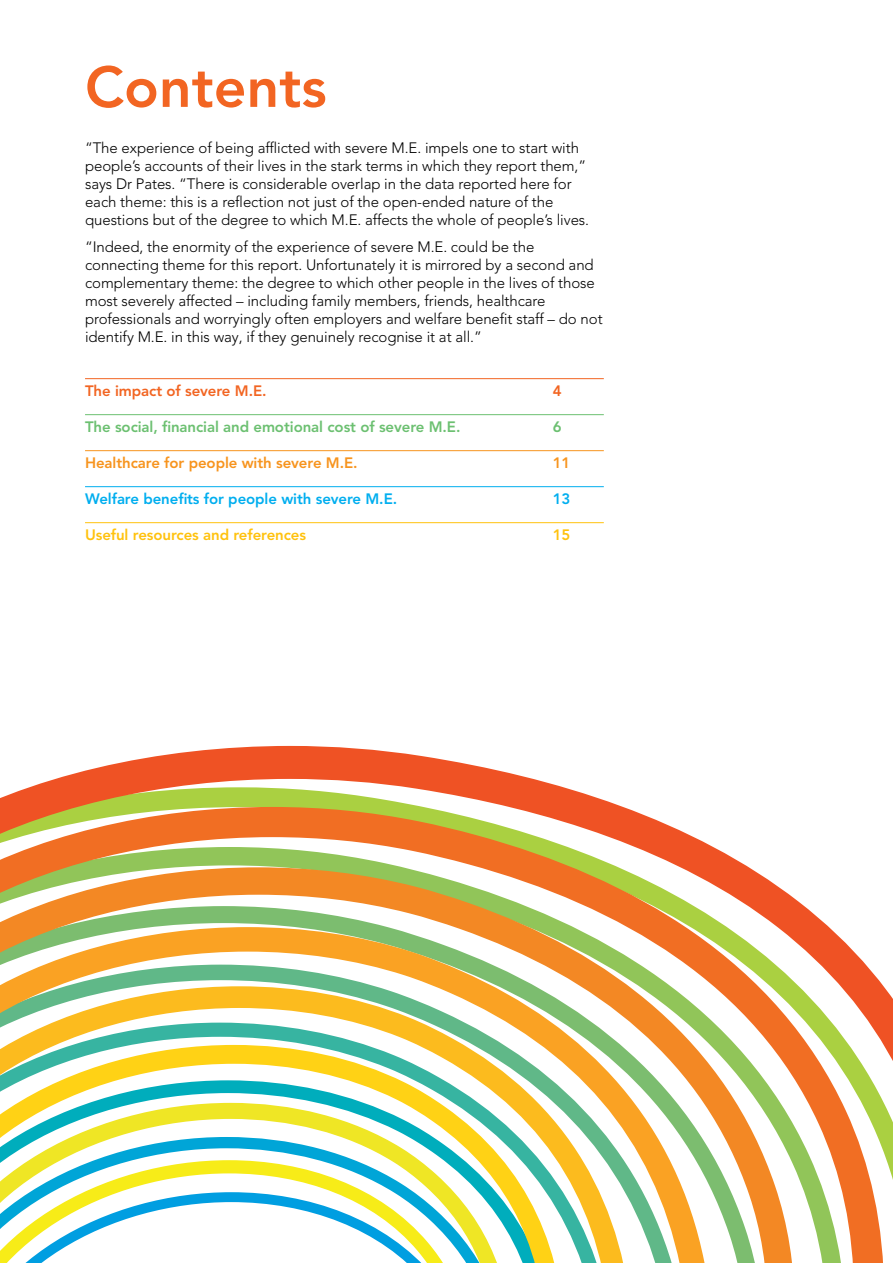
<style>
.page{position:relative;width:893px;height:1263px;background:#fff}
.page>*{position:absolute;margin:0;border:0;box-sizing:border-box;transform-origin:0 0}
.t1{font:800 57px "Avenir LT Pro";color:#f26522}
.t2{font:300 15px/18px "Avenir LT Pro";letter-spacing:-.005em;color:#000}
.t3{font:800 15px "Avenir LT Pro";letter-spacing:-.005em;color:#6cc071}
.t4{font:800 15px "Avenir LT Pro";letter-spacing:-.005em;color:#00aeef}
.t5{font:800 15px "Avenir LT Pro";letter-spacing:-.005em;color:#f7941e}
.t6{font:800 15px "Avenir LT Pro";letter-spacing:-.005em;color:#ffc20e}
.t7{font:800 15px "Avenir LT Pro";letter-spacing:-.005em;color:#f26522}
</style>
<div class="page">
<svg style="left:0;top:746px;width:623px;height:61px"></svg>
<svg style="left:0;top:807px;width:748px;height:60px"></svg>
<svg style="left:0;top:867px;width:829px;height:60px"></svg>
<svg style="left:0;top:927px;width:884px;height:59px"></svg>
<svg style="left:0;top:986px;width:893px;height:59px"></svg>
<svg style="left:0;top:1045px;width:893px;height:58px"></svg>
<svg style="left:0;top:1103px;width:893px;height:57px"></svg>
<svg style="left:0;top:1160px;width:893px;height:103px"></svg>
<hr style="left:85px;top:378px;width:519px;height:1px;background:#f26522">
<hr style="left:85px;top:414px;width:519px;height:1px;background:#6cc071">
<hr style="left:85px;top:450px;width:519px;height:1px;background:#f7941e">
<hr style="left:85px;top:486px;width:519px;height:1px;background:#00aeef">
<hr style="left:85px;top:522px;width:519px;height:1px;background:#ffc20e">
<h1 class="t1" style="left:85px;top:53px;width:243px">Contents</h1>
<p class="t2" style="left:85px;top:139px;width:506px">“The experience of being afflicted with severe M.E. impels one to start with people’s accounts of their lives in the stark terms in which they report them,” says Dr Pates. “There is considerable overlap in the data reported here for each theme: this is a reflection not just of the open-ended nature of the questions but of the degree to which M.E. affects the whole of people’s lives.</p>
<p class="t2" style="left:85px;top:238px;width:519px">“Indeed, the enormity of the experience of severe M.E. could be the connecting theme for this report. Unfortunately it is mirrored by a second and complementary theme: the degree to which other people in the lives of those most severely affected – including family members, friends, healthcare professionals and worryingly often employers and welfare benefit staff – do not identify M.E. in this way, if they genuinely recognise it at all.”</p>
<p class="t7" style="left:85px;top:382px;width:183px">The impact of severe M.E.</p>
<p class="t7" style="left:553px;top:382px;width:10px">4</p>
<p class="t3" style="left:85px;top:418px;width:377px">The social, financial and emotional cost of severe M.E.</p>
<p class="t3" style="left:553px;top:418px;width:10px">6</p>
<p class="t5" style="left:85px;top:454px;width:274px">Healthcare for people with severe M.E.</p>
<p class="t5" style="left:553px;top:454px;width:19px">11</p>
<p class="t4" style="left:85px;top:490px;width:314px">Welfare benefits for people with severe M.E.</p>
<p class="t4" style="left:553px;top:490px;width:19px">13</p>
<p class="t6" style="left:85px;top:526px;width:223px">Useful resources and references</p>
<p class="t6" style="left:553px;top:526px;width:19px">15</p>
</div>
